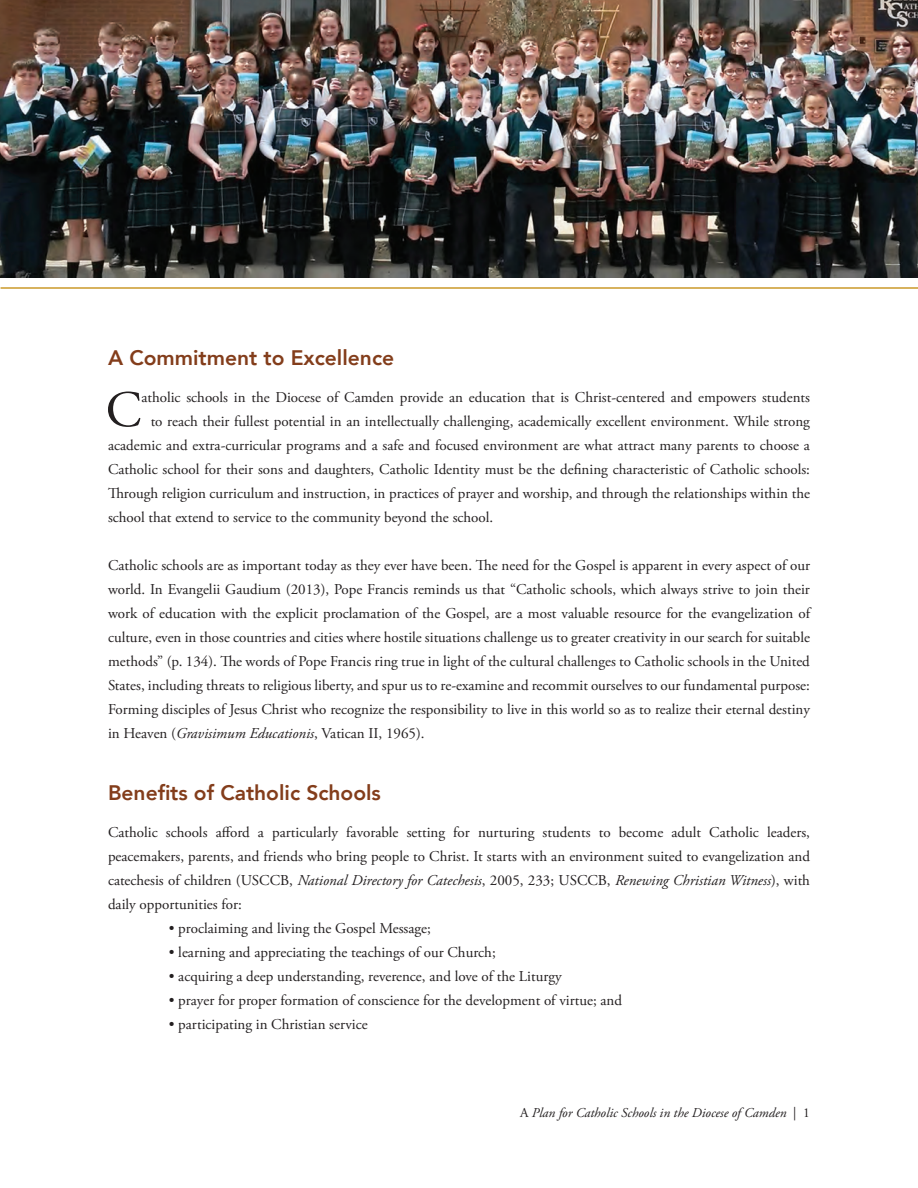
<style>
.page{position:relative;width:918px;height:1188px;background:#fff}
.page>*{position:absolute;margin:0;border:0;box-sizing:border-box;transform-origin:0 0}
.t1{font:51.15px "Adobe Garamond Pro";color:#231f20}
.Head_Bronze{font:800 21px "Avenir";color:#833d1b}
.t2{font:15px/24px "Adobe Garamond Pro";color:#231f20;text-align:justify}
.t3{font:italic 13.5px "Adobe Garamond Pro";color:#231f20}
.s1{font-style:italic}
.s2{font-style:normal}
</style>
<div class="page">
<img style="left:1px;top:0;width:917px;height:277px">
<hr style="left:1px;top:287px;width:917px;height:2px;background:#ca9a2a">
<p class="Head_Bronze" style="left:108px;top:341px;width:288px">A Commitment to Excellence</p>
<p class="t1" style="left:106px;top:379px;width:37px">C</p>
<p class="t2" style="left:141px;top:386px;width:670px">atholic schools in the Diocese of Camden provide an education that is Christ-centered and empowers students</p>
<p class="t2" style="left:151px;top:410px;width:661px">to reach their fullest potential in an intellectually challenging, academically excellent environment. While strong</p>
<p class="t2" style="left:108px;top:434px;width:703px">academic and extra-curricular programs and a safe and focused environment are what attract many parents to choose a</p>
<p class="t2" style="left:108px;top:458px;width:703px">Catholic school for their sons and daughters, Catholic Identity must be the defining characteristic of Catholic schools:</p>
<p class="t2" style="left:108px;top:482px;width:704px">Through religion curriculum and instruction, in practices of prayer and worship, and through the relationships within the</p>
<p class="t2" style="left:108px;top:506px;width:387px">school that extend to service to the community beyond the school.</p>
<p class="t2" style="left:108px;top:554px;width:704px">Catholic schools are as important today as they ever have been. The need for the Gospel is apparent in every aspect of our world. In Evangelii Gaudium (2013), Pope Francis reminds us that “Catholic schools, which always strive to join their work of education with the explicit proclamation of the Gospel, are a most valuable resource for the evangelization of culture, even in those countries and cities where hostile situations challenge us to greater creativity in our search for suitable methods” (p. 134). The words of Pope Francis ring true in light of the cultural challenges to Catholic schools in the United States, including threats to religious liberty, and spur us to re-examine and recommit ourselves to our fundamental purpose:<br>Forming disciples of Jesus Christ who recognize the responsibility to live in this world so as to realize their eternal destiny in Heaven (<span class="s1">Gravisimum Educationis</span>, Vatican II, 1965).</p>
<p class="Head_Bronze" style="left:108px;top:776px;width:274px">Benefits of Catholic Schools</p>
<p class="t2" style="left:108px;top:821px;width:704px">Catholic schools afford a particularly favorable setting for nurturing students to become adult Catholic leaders, peacemakers, parents, and friends who bring people to Christ. It starts with an environment suited to evangelization and catechesis of children (USCCB, <span class="s1">National Directory for Catechesis</span>, 2005, 233; USCCB, <span class="s1">Renewing Christian Witness</span>), with daily opportunities for:</p>
<p class="t2" style="left:169px;top:917px;width:264px">• proclaiming and living the Gospel Message;</p>
<p class="t2" style="left:169px;top:941px;width:329px">• learning and appreciating the teachings of our Church;</p>
<p class="t2" style="left:169px;top:965px;width:394px">• acquiring a deep understanding, reverence, and love of the Liturgy</p>
<p class="t2" style="left:169px;top:989px;width:455px">• prayer for proper formation of conscience for the development of virtue; and</p>
<p class="t2" style="left:169px;top:1013px;width:200px">• participating in Christian service</p>
<p class="t3" style="left:520px;top:1104px;width:291px"><span class="s2">A</span> Plan for Catholic Schools in the Diocese of Camden <span class="s2">| 1</span></p>
</div>
